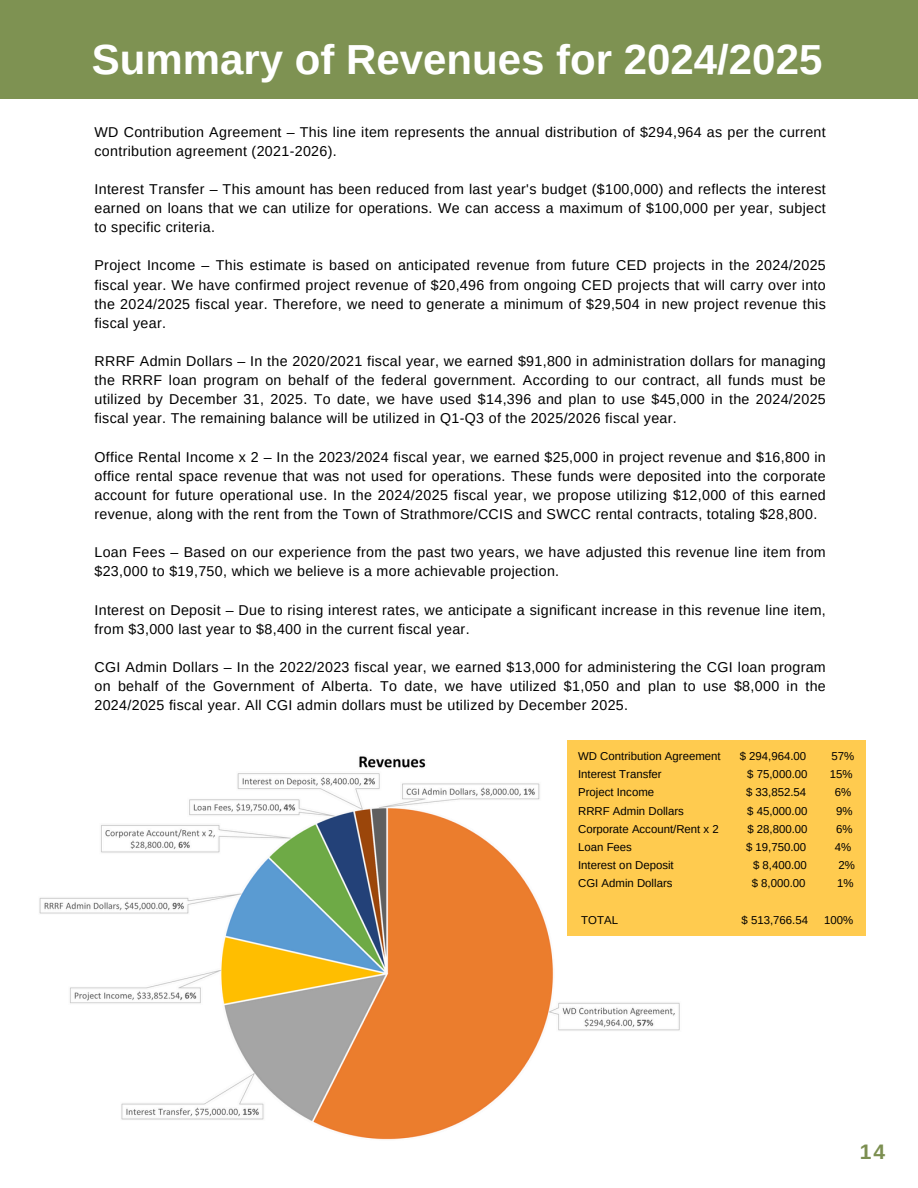
<style>
.page{position:relative;width:918px;height:1188px;background:#fff}
.page>*{position:absolute;margin:0;border:0;box-sizing:border-box;transform-origin:0 0}
.t1{font:700 42px "Arimo";color:#fff}
.t2{font:700 21px "Arimo";color:#7c8f51}
.t3{font:14.25px/19.2px "Arimo";letter-spacing:.025em;color:#000;text-align:justify}
.t4{font:11.4px "Arimo";color:#000}
</style>
<div class="page">
<div style="left:0;top:0;width:918px;height:99px;background:#7e9252"></div>
<img style="left:39px;top:749px;width:641px;height:391px">
<div style="left:568px;top:740px;width:298px;height:196px;background:#ffcb4f"></div>
<h1 class="t1" style="left:92px;top:36px;width:732px">Summary of Revenues for 2024/2025</h1>
<h2 class="t3" style="left:94px;top:122px;width:733px">WD Contribution Agreement – This line item represents the annual distribution of $294,964 as per the current contribution agreement (2021-2026).</h2>
<h2 class="t3" style="left:94px;top:179px;width:733px">Interest Transfer – This amount has been reduced from last year's budget ($100,000) and reflects the interest earned on loans that we can utilize for operations. We can access a maximum of $100,000 per year, subject to specific criteria.</h2>
<h2 class="t3" style="left:94px;top:256px;width:733px">Project Income – This estimate is based on anticipated revenue from future CED projects in the 2024/2025 fiscal year. We have confirmed project revenue of $20,496 from ongoing CED projects that will carry over into the 2024/2025 fiscal year. Therefore, we need to generate a minimum of $29,504 in new project revenue this fiscal year.</h2>
<h2 class="t3" style="left:94px;top:352px;width:733px">RRRF Admin Dollars – In the 2020/2021 fiscal year, we earned $91,800 in administration dollars for managing the RRRF loan program on behalf of the federal government. According to our contract, all funds must be utilized by December 31, 2025. To date, we have used $14,396 and plan to use $45,000 in the 2024/2025 fiscal year. The remaining balance will be utilized in Q1-Q3 of the 2025/2026 fiscal year.</h2>
<h2 class="t3" style="left:94px;top:447px;width:733px">Office Rental Income x 2 – In the 2023/2024 fiscal year, we earned $25,000 in project revenue and $16,800 in office rental space revenue that was not used for operations. These funds were deposited into the corporate account for future operational use. In the 2024/2025 fiscal year, we propose utilizing $12,000 of this earned revenue, along with the rent from the Town of Strathmore/CCIS and SWCC rental contracts, totaling $28,800.</h2>
<h2 class="t3" style="left:94px;top:543px;width:733px">Loan Fees – Based on our experience from the past two years, we have adjusted this revenue line item from $23,000 to $19,750, which we believe is a more achievable projection.</h2>
<h2 class="t3" style="left:94px;top:600px;width:733px">Interest on Deposit – Due to rising interest rates, we anticipate a significant increase in this revenue line item, from $3,000 last year to $8,400 in the current fiscal year.</h2>
<h2 class="t3" style="left:94px;top:658px;width:733px">CGI Admin Dollars – In the 2022/2023 fiscal year, we earned $13,000 for administering the CGI loan program on behalf of the Government of Alberta. To date, we have utilized $1,050 and plan to use $8,000 in the 2024/2025 fiscal year. All CGI admin dollars must be utilized by December 2025.</h2>
<p class="t4" style="left:578px;top:750px;width:144px">WD Contribution Agreement</p>
<p class="t4" style="left:740px;top:750px;width:68px">$ 294,964.00</p>
<p class="t4" style="left:832px;top:750px;width:24px">57%</p>
<p class="t4" style="left:578px;top:768px;width:85px">Interest Transfer</p>
<p class="t4" style="left:747px;top:768px;width:62px">$ 75,000.00</p>
<p class="t4" style="left:830px;top:768px;width:24px">15%</p>
<p class="t4" style="left:578px;top:786px;width:78px">Project Income</p>
<p class="t4" style="left:746px;top:786px;width:62px">$ 33,852.54</p>
<p class="t4" style="left:835px;top:786px;width:18px">6%</p>
<p class="t4" style="left:578px;top:804px;width:107px">RRRF Admin Dollars</p>
<p class="t4" style="left:747px;top:804px;width:62px">$ 45,000.00</p>
<p class="t4" style="left:836px;top:804px;width:18px">9%</p>
<p class="t4" style="left:578px;top:822px;width:142px">Corporate Account/Rent x 2</p>
<p class="t4" style="left:747px;top:822px;width:62px">$ 28,800.00</p>
<p class="t4" style="left:836px;top:822px;width:18px">6%</p>
<p class="t4" style="left:578px;top:841px;width:55px">Loan Fees</p>
<p class="t4" style="left:746px;top:841px;width:62px">$ 19,750.00</p>
<p class="t4" style="left:835px;top:841px;width:18px">4%</p>
<p class="t4" style="left:578px;top:859px;width:97px">Interest on Deposit</p>
<p class="t4" style="left:753px;top:859px;width:55px">$ 8,400.00</p>
<h3 class="t4" style="left:839px;top:859px;width:18px">2%</h3>
<h3 class="t4" style="left:578px;top:877px;width:96px">CGI Admin Dollars</h3>
<p class="t4" style="left:752px;top:877px;width:55px">$ 8,000.00</p>
<p class="t4" style="left:837px;top:877px;width:18px">1%</p>
<p class="t4" style="left:581px;top:913px;width:38px">TOTAL</p>
<p class="t4" style="left:742px;top:913px;width:68px">$ 513,766.54</p>
<p class="t4" style="left:824px;top:913px;width:31px">100%</p>
<p class="t2" style="left:860px;top:1140px;width:27px">14</p>
</div>
